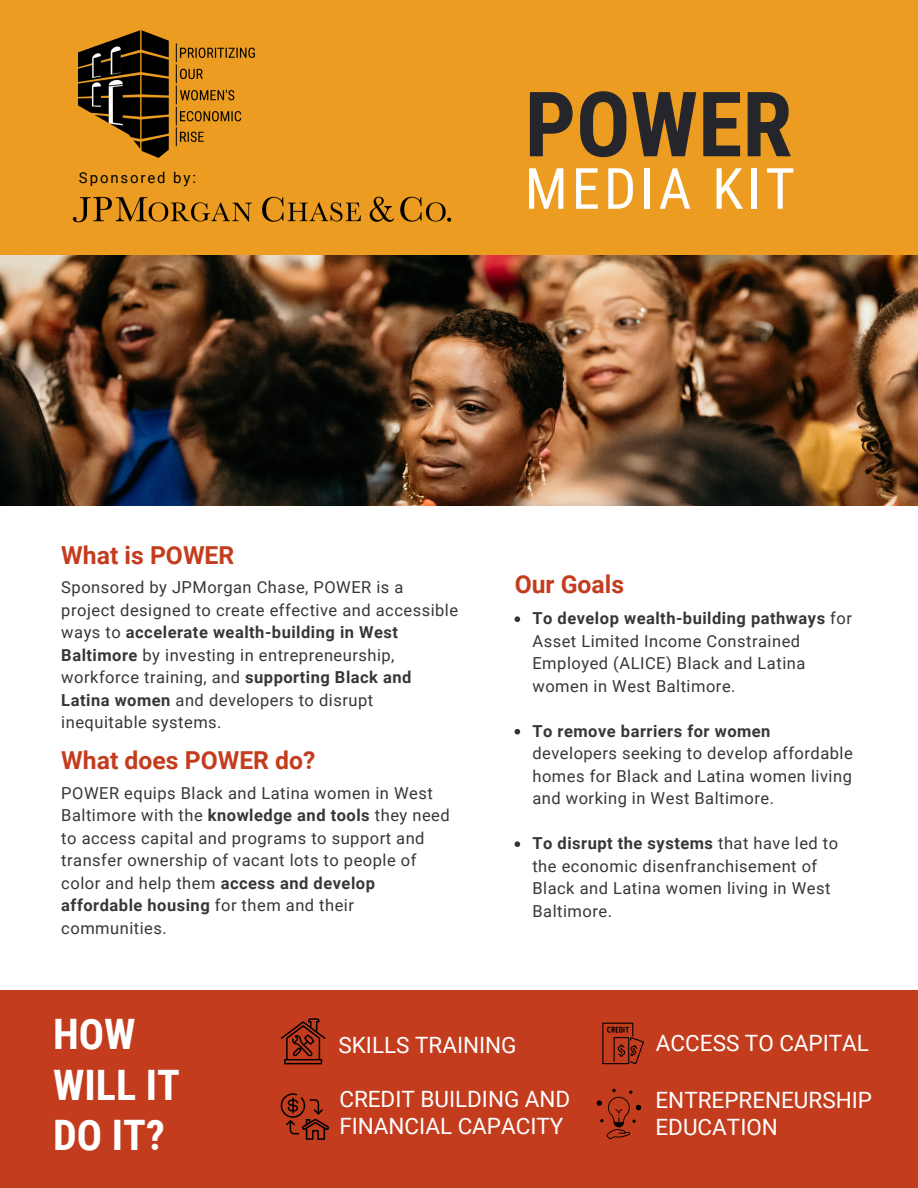
<style>
.page{position:relative;width:918px;height:1188px;background:#fff}
.page>*{position:absolute;margin:0;border:0;box-sizing:border-box;transform-origin:0 0}
.t1{font:700 90.3px "Roboto Condensed";color:#25252c}
.t2{font:57px "Roboto Condensed";letter-spacing:.07em;color:#fff}
.t3{font:700 42px/50.7px "Roboto Condensed";color:#fff}
.t4{font:700 24.75px "Roboto";color:#c43c1e}
.t5{font:22.5px/27px "Roboto";color:#fff}
.t6{font:16.5px/22.5px "Roboto";letter-spacing:.03em;color:#373737}
.t7{font:15px "Roboto";letter-spacing:.125em;color:#000}
.s1{font-weight:700}
</style>
<div class="page">
<div style="left:0;top:0;width:918px;height:279px;background:#ec9d21"></div>
<img style="left:79px;top:31px;width:175px;height:127px">
<div style="left:0;top:990px;width:918px;height:198px;background:#c43c1e"></div>
<svg style="left:602px;top:1023px;width:42px;height:41px"></svg>
<svg style="left:281px;top:1093px;width:48px;height:47px"></svg>
<svg style="left:597px;top:1089px;width:45px;height:50px"></svg>
<svg style="left:281px;top:1018px;width:45px;height:46px"></svg>
<svg style="left:515px;top:616px;width:5px;height:6px"></svg>
<svg style="left:515px;top:729px;width:5px;height:6px"></svg>
<svg style="left:515px;top:841px;width:5px;height:6px"></svg>
<img style="left:72px;top:196px;width:379px;height:27px">
<img style="left:0;top:255px;width:918px;height:250px">
<p class="t7" style="left:79px;top:169px;width:119px">Sponsored by:</p>
<p class="t1" style="left:525px;top:73px;width:269px">POWER</p>
<p class="t2" style="left:525px;top:156px;width:272px">MEDIA KIT</p>
<p class="t4" style="left:61px;top:541px;width:175px">What is POWER</p>
<p class="t6" style="left:61px;top:576px;width:398px">Sponsored by JPMorgan Chase, POWER is a project designed to create effective and accessible ways to <span class="s1">accelerate wealth-building in West Baltimore</span> by investing in entrepreneurship, workforce training, and <span class="s1">supporting Black and Latina women</span> and developers to disrupt inequitable systems.</p>
<p class="t4" style="left:61px;top:746px;width:256px">What does POWER do?</p>
<p class="t6" style="left:61px;top:782px;width:390px">POWER equips Black and Latina women in West Baltimore with the <span class="s1">knowledge and tools</span> they need to access capital and programs to support and transfer ownership of vacant lots to people of color and help them <span class="s1">access and develop affordable housing</span> for them and their communities.</p>
<p class="t4" style="left:515px;top:570px;width:111px">Our Goals</p>
<p class="t6" style="left:532px;top:607px;width:321px"><span class="s1">To develop wealth-building pathways</span> for Asset Limited Income Constrained Employed (ALICE) Black and Latina women in West Baltimore.</p>
<p class="t6" style="left:532px;top:720px;width:322px"><span class="s1">To remove barriers for women </span>developers seeking to develop affordable homes for Black and Latina women living and working in West Baltimore.</p>
<p class="t6" style="left:532px;top:832px;width:307px"><span class="s1">To disrupt the systems</span> that have led to the economic disenfranchisement of<br>Black and Latina women living in West<br>Baltimore.</p>
<p class="t3" style="left:53px;top:1009px;width:128px">HOW<br>WILL IT<br>DO IT?</p>
<p class="t5" style="left:339px;top:1032px;width:180px">SKILLS TRAINING</p>
<p class="t5" style="left:656px;top:1030px;width:215px">ACCESS TO CAPITAL</p>
<p class="t5" style="left:339px;top:1085px;width:232px">CREDIT BUILDING AND<br>FINANCIAL CAPACITY</p>
<p class="t5" style="left:656px;top:1087px;width:218px">ENTREPRENEURSHIP<br>EDUCATION</p>
</div>
